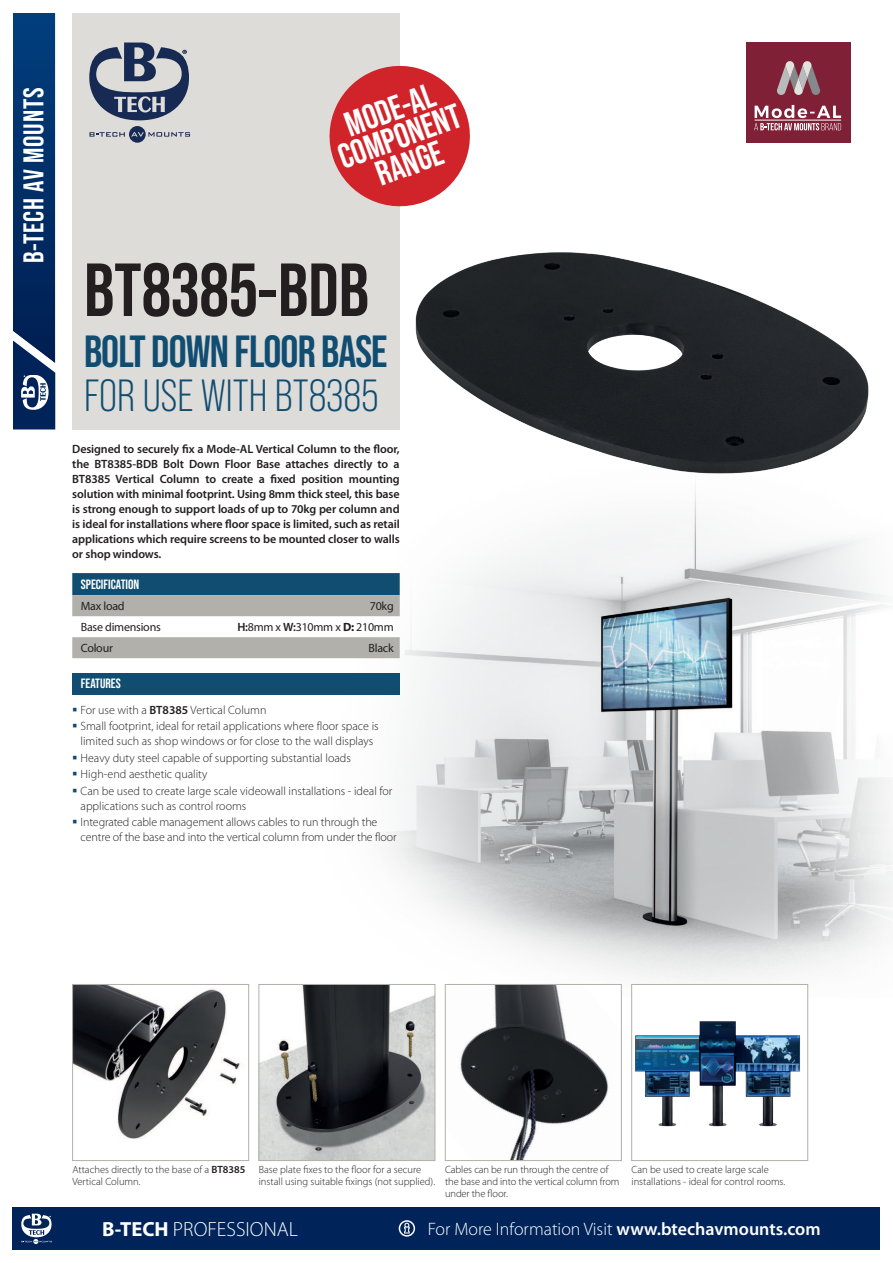
<style>
.page{position:relative;width:893px;height:1263px;background:#fff}
.page>*{position:absolute;margin:0;border:0;box-sizing:border-box;transform-origin:0 0}
.t1{font:700 75px "Bebas Neue Pro";color:#231f20}
.t2{font:700 45px "Bebas Neue Pro";letter-spacing:-.02em;color:#104d71}
.t3{font:45px "Bebas Neue Pro";color:#104d71}
.t4{font:700 34.8px/28.5px "Bebas Neue Pro";color:#fff;text-align:center}
.t5{font:700 28.5px "Bebas Neue Pro";letter-spacing:.03em;color:#fff}
.t6{font:300 20.55px "Myriad Pro";color:#fff}
.t7{font:300 18px "Myriad Pro";color:#fff}
.t8{font:700 13.5px "Bebas Neue Pro";color:#fff}
.t9{font:300 12px/16.5px "Myriad Pro";color:#231f20}
.t10{font:600 12px/15px "Myriad Pro";letter-spacing:-.01em;color:#231f20;text-align:justify}
.t11{font:12px "Myriad Pro";letter-spacing:-.02em;color:#231f20}
.t12{font:300 10.5px/12px "Myriad Pro";color:#231f20}
.s1{font-weight:600}
.s2{font-weight:700}
</style>
<div class="page">
<div style="left:72px;top:6px;width:328px;height:423px;background:#dddcd9"></div>
<svg style="left:90px;top:126px;width:100px;height:17px"></svg>
<svg style="left:89px;top:43px;width:100px;height:77px"></svg>
<svg style="left:329px;top:65px;width:141px;height:142px"></svg>
<svg style="left:13px;top:13px;width:42px;height:416px;background:#0c376d"></svg>
<div style="left:0;top:0;width:893px;height:13px;background:#fff"></div>
<div style="left:13px;top:1208px;width:867px;height:42px;background:#002459"></div>
<svg style="left:21px;top:1214px;width:31px;height:30px"></svg>
<svg style="left:399px;top:1220px;width:16px;height:16px"></svg>
<img style="left:288px;top:429px;width:605px;height:569px">
<svg style="left:72px;top:573px;width:328px;height:85px"></svg>
<div style="left:72px;top:673px;width:328px;height:21px;background:#104d71"></div>
<img style="left:447px;top:986px;width:173px;height:173px">
<div style="left:445px;top:984px;width:177px;height:177px;border:1px solid #b1b0aa"></div>
<div style="left:631px;top:984px;width:177px;height:177px;background:#fff;border:1px solid #b1b0aa"></div>
<img style="left:74px;top:986px;width:170px;height:153px">
<div style="left:72px;top:984px;width:177px;height:177px;border:1px solid #b1b0aa"></div>
<div style="left:746px;top:43px;width:104px;height:100px;background:#802037"></div>
<svg style="left:777px;top:61px;width:43px;height:34px"></svg>
<svg style="left:754px;top:105px;width:87px;height:25px"></svg>
<hr style="left:755px;top:120px;width:86px;height:1px;background:#fff">
<img style="left:403px;top:252px;width:482px;height:234px">
<img style="left:631px;top:1014px;width:178px;height:118px">
<img style="left:261px;top:986px;width:172px;height:173px">
<div style="left:259px;top:984px;width:176px;height:177px;border:1px solid #b1b0aa"></div>
<h3 class="t5" style="left:17px;top:263px;width:177px;rotate:-90deg">B-TECH AV MOUNTS</h3>
<h3 class="t4" style="left:325px;top:118px;width:129px;rotate:-20deg">MODE-AL<br>COMPONENT<br>RANGE</h3>
<h1 class="t1" style="left:84px;top:246px;width:287px">BT8385-BDB</h1>
<h2 class="t2" style="left:84px;top:325px;width:305px">BOLT DOWN FLOOR BASE</h2>
<h2 class="t3" style="left:84px;top:369px;width:296px">FOR USE WITH BT8385</h2>
<p class="t10" style="left:72px;top:443px;width:329px">Designed to securely fix a Mode-AL Vertical Column to the floor, the BT8385-BDB Bolt Down Floor Base attaches directly to a BT8385 Vertical Column to create a fixed position mounting solution with minimal footprint. Using 8mm thick steel, this base is strong enough to support loads of up to 70kg per column and is ideal for installations where floor space is limited, such as retail applications which require screens to be mounted closer to walls or shop windows.</p>
<p class="t8" style="left:81px;top:576px;width:60px">SPECIFICATION</p>
<p class="t11" style="left:81px;top:602px;width:45px">Max load</p>
<p class="t11" style="left:370px;top:602px;width:25px">70kg</p>
<p class="t11" style="left:81px;top:623px;width:82px">Base dimensions</p>
<p class="t11" style="left:237px;top:623px;width:158px"><span class="s1">H:</span>8mm x <span class="s1">W:</span>310mm x <span class="s2">D:</span> 210mm</p>
<p class="t11" style="left:81px;top:644px;width:34px">Colour</p>
<p class="t11" style="left:369px;top:644px;width:27px">Black</p>
<p class="t8" style="left:81px;top:676px;width:41px">FEATURES</p>
<p class="t9" style="left:81px;top:702px;width:300px">For use with a <span class="s1">BT8385</span> Vertical Column<br>Small footprint, ideal for retail applications where floor space is</p>
<p class="t9" style="left:81px;top:734px;width:313px">limited such as shop windows or for close to the wall displays Heavy duty steel capable of supporting substantial loads High-end aesthetic quality<br>Can be used to create large scale videowall installations - ideal for</p>
<p class="t9" style="left:81px;top:798px;width:298px">applications such as control rooms<br>Integrated cable management allows cables to run through the</p>
<p class="t9" style="left:81px;top:830px;width:318px">centre of the base and into the vertical column from under the floor</p>
<p class="t12" style="left:72px;top:1164px;width:174px">Attaches directly to the base of a <span class="s1">BT8385<br></span>Vertical Column.</p>
<p class="t12" style="left:259px;top:1164px;width:178px">Base plate fixes to the floor for a secure install using suitable fixings (not supplied).</p>
<p class="t12" style="left:445px;top:1164px;width:176px">Cables can be run through the centre of the base and into the vertical column from under the floor.</p>
<p class="t12" style="left:631px;top:1164px;width:155px">Can be used to create large scale installations - ideal for control rooms.</p>
<h3 class="t6" style="left:102px;top:1217px;width:197px"><span class="s2">B-TECH</span> PROFESSIONAL</h3>
<h3 class="t7" style="left:428px;top:1218px;width:394px">For More Information Visit <span class="s1">www.btechavmounts.com</span></h3>
</div>
